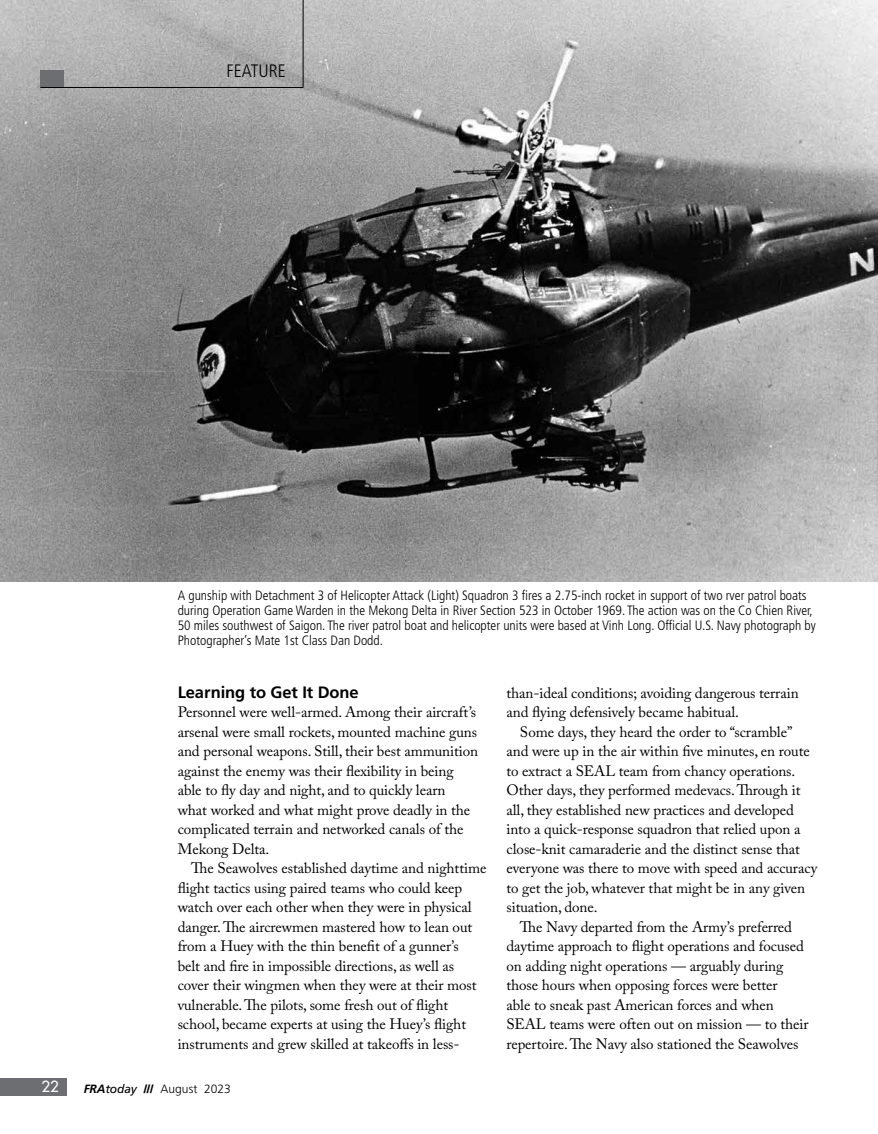
<style>
.page{position:relative;width:878px;height:1134px;background:#fff}
.page>*{position:absolute;margin:0;border:0;box-sizing:border-box;transform-origin:0 0}
.t1{font:300 condensed 18px "Frutiger LT Pro";color:#000}
.t2{font:700 16.5px "Frutiger LT Pro";letter-spacing:-.005em;color:#000}
.t3{font:15px/19.5px "Adobe Caslon Pro";letter-spacing:-.005em;color:#000}
.t4{font:500 15px "Futura LT Pro";color:#fff}
.t5{font:300 condensed 13.5px/15px "Frutiger LT Pro";color:#000}
.t6{font:300 12px "Frutiger LT Pro";color:#000}
.s1{font-weight:700;font-style:italic}
.s2{font-weight:400;font-style:italic}
.s3{font-weight:900}
</style>
<div class="page">
<img style="left:0;top:0;width:878px;height:581px">
<div style="left:0;top:1078px;width:67px;height:17px;background:#6d6e71"></div>
<hr style="left:303px;top:0;width:1px;height:87px;background:#000">
<div style="left:40px;top:70px;width:24px;height:17px;background:#6d6e71"></div>
<hr style="left:40px;top:87px;width:263px;height:1px;background:#000">
<p class="t1" style="left:226px;top:60px;width:61px">FEATURE</p>
<p class="t5" style="left:178px;top:588px;width:639px">A gunship with Detachment 3 of Helicopter Attack (Light) Squadron 3 fires a 2.75-inch rocket in support of two rver patrol boats during Operation Game Warden in the Mekong Delta in River Section 523 in October 1969. The action was on the Co Chien River, 50 miles southwest of Saigon. The river patrol boat and helicopter units were based at Vinh Long. Official U.S. Navy photograph by Photographer’s Mate 1st Class Dan Dodd.</p>
<p class="t2" style="left:178px;top:682px;width:182px">Learning to Get It Done</p>
<p class="t3" style="left:178px;top:702px;width:302px">Personnel were well-armed. Among their aircraft’s arsenal were small rockets, mounted machine guns and personal weapons. Still, their best ammunition against the enemy was their flexibility in being able to fly day and night, and to quickly learn what worked and what might prove deadly in the complicated terrain and networked canals of the Mekong Delta.</p>
<p class="t3" style="left:178px;top:858px;width:310px;text-indent:14px">The Seawolves established daytime and nighttime flight tactics using paired teams who could keep watch over each other when they were in physical danger. The aircrewmen mastered how to lean out from a Huey with the thin benefit of a gunner’s<br>belt and fire in impossible directions, as well as cover their wingmen when they were at their most vulnerable. The pilots, some fresh out of flight school, became experts at using the Huey’s flight instruments and grew skilled at takeoffs in less-</p>
<p class="t4" style="left:41px;top:1076px;width:19px">22</p>
<p class="t6" style="left:84px;top:1082px;width:148px"><span class="s1">FRA</span><span class="s2">today</span> <span class="s3">///</span> August 2023</p>
<p class="t3" style="left:506px;top:683px;width:294px">than-ideal conditions; avoiding dangerous terrain and flying defensively became habitual.</p>
<p class="t3" style="left:520px;top:722px;width:274px">Some days, they heard the order to “scramble”</p>
<p class="t3" style="left:506px;top:741px;width:305px">and were up in the air within five minutes, en route</p>
<p class="t3" style="left:506px;top:761px;width:290px">to extract a SEAL team from chancy operations.</p>
<p class="t3" style="left:506px;top:780px;width:295px">Other days, they performed medevacs. Through it</p>
<p class="t3" style="left:506px;top:800px;width:289px">all, they established new practices and developed</p>
<p class="t3" style="left:506px;top:819px;width:295px">into a quick-response squadron that relied upon a</p>
<p class="t3" style="left:506px;top:839px;width:295px">close-knit camaraderie and the distinct sense that</p>
<p class="t3" style="left:506px;top:858px;width:312px">everyone was there to move with speed and accuracy</p>
<p class="t3" style="left:506px;top:878px;width:300px">to get the job, whatever that might be in any given</p>
<p class="t3" style="left:506px;top:897px;width:93px">situation, done.</p>
<p class="t3" style="left:520px;top:917px;width:273px">The Navy departed from the Army’s preferred</p>
<p class="t3" style="left:506px;top:936px;width:299px">daytime approach to flight operations and focused</p>
<p class="t3" style="left:506px;top:956px;width:278px">on adding night operations — arguably during</p>
<p class="t3" style="left:506px;top:975px;width:273px">those hours when opposing forces were better</p>
<p class="t3" style="left:506px;top:995px;width:269px">able to sneak past American forces and when</p>
<p class="t3" style="left:506px;top:1014px;width:304px">SEAL teams were often out on mission — to their</p>
<p class="t3" style="left:506px;top:1034px;width:293px">repertoire. The Navy also stationed the Seawolves</p>
</div>
